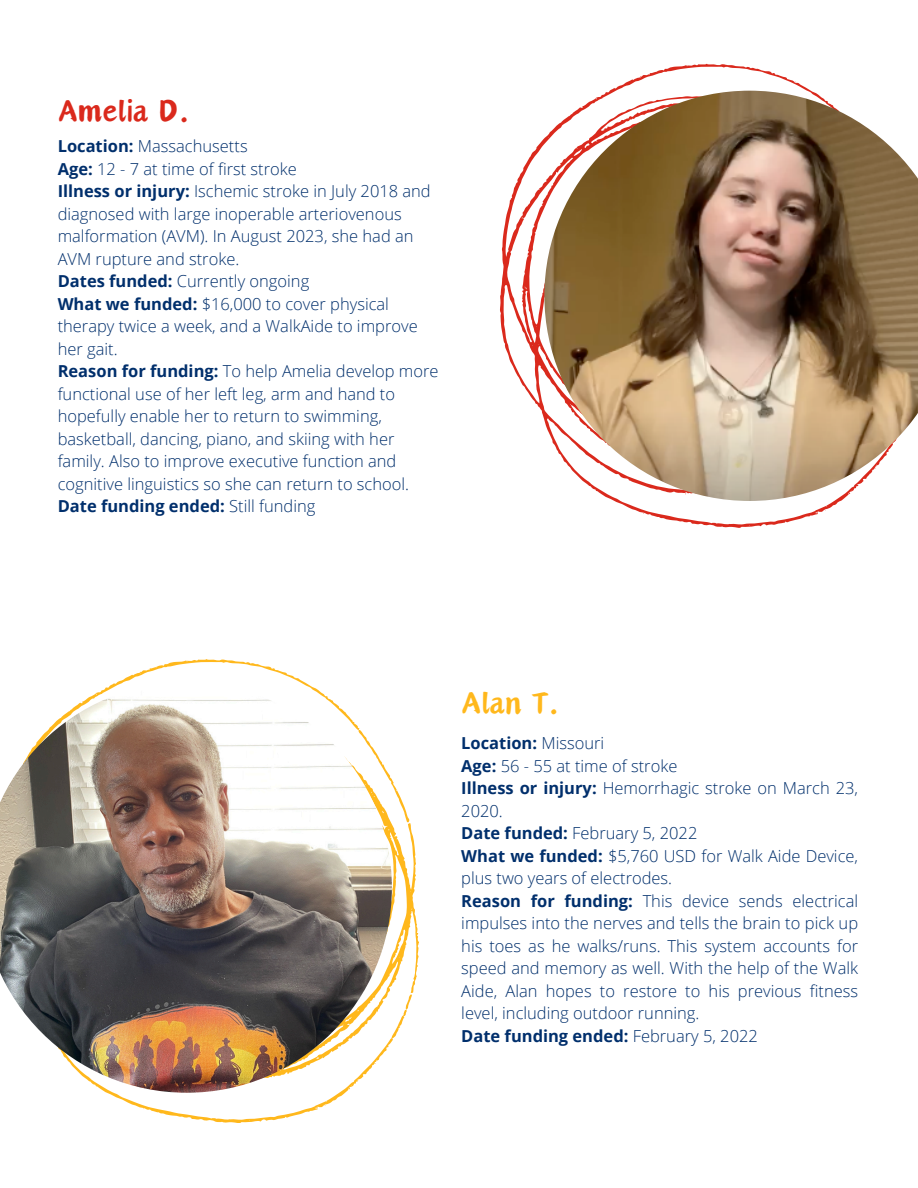
<style>
.page{position:relative;width:918px;height:1188px;background:#fff}
.page>*{position:absolute;margin:0;border:0;box-sizing:border-box;transform-origin:0 0}
.t1{font:39.3px "Canva Oriental Brush";color:#da291c}
.t2{font:39.3px "Canva Oriental Brush";color:#ffb81c}
.t3{font:300 16.5px/22.5px "Open Sans";color:#002f6c}
.t4{font:700 16.5px "Open Sans";color:#002f6c}
.s1{font-weight:700}
.s2{font-weight:300}
</style>
<div class="page">
<svg style="left:107px;top:659px;width:312px;height:464px"></svg>
<svg style="left:392px;top:730px;width:18px;height:93px"></svg>
<svg style="left:392px;top:993px;width:20px;height:46px"></svg>
<img style="left:0;top:682px;width:392px;height:411px">
<svg style="left:500px;top:64px;width:340px;height:463px"></svg>
<img style="left:544px;top:91px;width:374px;height:410px">
<p class="t1" style="left:58px;top:95px;width:134px">Amelia D.</p>
<p class="t3" style="left:58px;top:134px;width:191px"><span class="s1">Location:</span> Massachusetts</p>
<p class="t3" style="left:58px;top:157px;width:241px"><span class="s1">Age:</span> 12 - 7 at time of first stroke</p>
<h1 class="t3" style="left:58px;top:179px;width:375px"><span class="s1">Illness or injury:</span> Ischemic stroke in July 2018 and diagnosed with large inoperable arteriovenous malformation (AVM). In August 2023, she had an AVM rupture and stroke.</h1>
<p class="t3" style="left:58px;top:269px;width:253px"><span class="s1">Dates funded:</span> Currently ongoing</p>
<p class="t3" style="left:58px;top:292px;width:362px"><span class="s1">What we funded:</span> $16,000 to cover physical therapy twice a week, and a WalkAide to improve her gait.</p>
<p class="t3" style="left:58px;top:359px;width:382px"><span class="s1">Reason for funding:</span> To help Amelia develop more functional use of her left leg, arm and hand to hopefully enable her to return to swimming, basketball, dancing, piano, and skiing with her family. Also to improve executive function and cognitive linguistics so she can return to school.</p>
<p class="t4" style="left:58px;top:494px;width:259px">Date funding ended: <span class="s2">Still funding</span></p>
<h1 class="t2" style="left:461px;top:687px;width:100px">Alan T.</h1>
<p class="t4" style="left:461px;top:732px;width:145px">Location: <span class="s2">Missouri</span></p>
<p class="t3" style="left:461px;top:754px;width:218px"><span class="s1">Age:</span> 56 - 55 at time of stroke</p>
<p class="t3" style="left:461px;top:777px;width:398px"><span class="s1">Illness or injury:</span> Hemorrhagic stroke on March 23,<br>2020.</p>
<p class="t3" style="left:461px;top:822px;width:238px"><span class="s1">Date funded:</span> February 5, 2022</p>
<p class="t3" style="left:461px;top:844px;width:398px"><span class="s1">What we funded:</span> $5,760 USD for Walk Aide Device, plus two years of electrodes.</p>
<p class="t3" style="left:461px;top:889px;width:398px;text-align:justify"><span class="s1">Reason for funding:</span> This device sends electrical impulses into the nerves and tells the brain to pick up his toes as he walks/runs. This system accounts for speed and memory as well. With the help of the Walk Aide, Alan hopes to restore to his previous fitness level, including outdoor running.</p>
<p class="t4" style="left:461px;top:1024px;width:298px">Date funding ended: <span class="s2">February 5, 2022</span></p>
</div>
